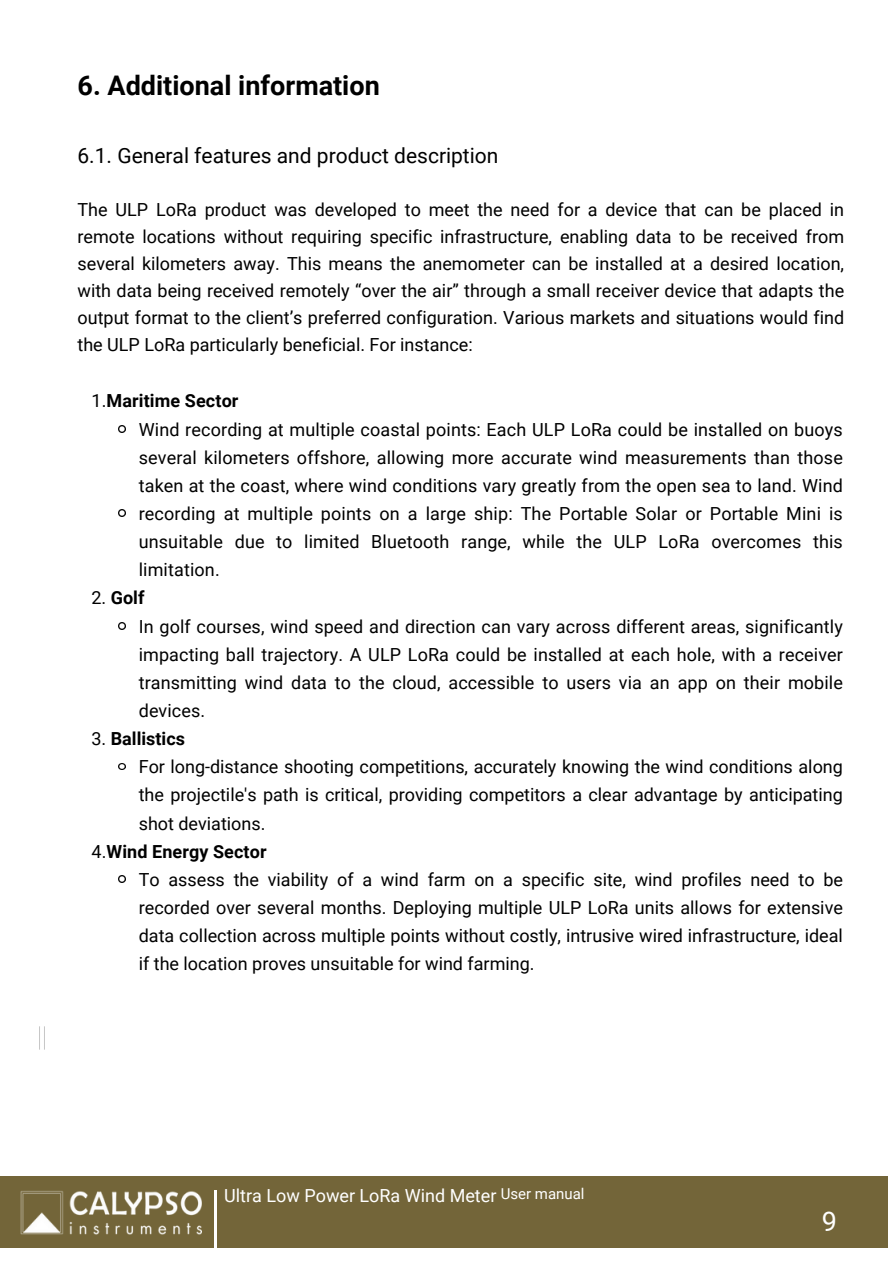
<style>
.page{position:relative;width:888px;height:1262px;background:#fff}
.page>*{position:absolute;margin:0;border:0;box-sizing:border-box;transform-origin:0 0}
.t1{font:700 27px "Roboto";color:#000}
.t2{font:27px "Roboto";color:#fff}
.t3{font:21px "Roboto";color:#000}
.t4{font:18px/28.2px "Roboto";color:#000;text-align:justify}
.t5{font:700 18px "Roboto";letter-spacing:.005em;color:#000}
.t6{font:18px "Roboto";color:#fff}
.t7{font:15px "Roboto";color:#fff}
.s1{font-weight:400}
</style>
<div class="page">
<img style="left:39px;top:1026px;width:6px;height:23px">
<div style="left:1px;top:1176px;width:887px;height:70px;background:#736539"></div>
<hr style="left:214px;top:1189px;width:2px;height:72px;background:#fff">
<img style="left:21px;top:1190px;width:181px;height:44px">
<svg style="left:119px;top:425px;width:6px;height:7px"></svg>
<svg style="left:119px;top:509px;width:6px;height:7px"></svg>
<svg style="left:119px;top:622px;width:6px;height:7px"></svg>
<svg style="left:119px;top:763px;width:6px;height:6px"></svg>
<svg style="left:119px;top:875px;width:6px;height:7px"></svg>
<h1 class="t1" style="left:78px;top:70px;width:304px">6. Additional information</h1>
<h3 class="t3" style="left:78px;top:143px;width:422px">6.1. General features and product description</h3>
<h3 class="t4" style="left:78px;top:196px;width:768px;line-height:27px">The ULP LoRa product was developed to meet the need for a device that can be placed in remote locations without requiring specific infrastructure, enabling data to be received from several kilometers away. This means the anemometer can be installed at a desired location, with data being received remotely “over the air” through a small receiver device that adapts the output format to the client’s preferred configuration. Various markets and situations would find the ULP LoRa particularly beneficial. For instance:</h3>
<p class="t5" style="left:91px;top:390px;width:148px"><span class="s1">1.</span>Maritime Sector</p>
<h3 class="t4" style="left:139px;top:415px;width:705px">Wind recording at multiple coastal points: Each ULP LoRa could be installed on buoys several kilometers offshore, allowing more accurate wind measurements than those taken at the coast, where wind conditions vary greatly from the open sea to land. Wind recording at multiple points on a large ship: The Portable Solar or Portable Mini is unsuitable due to limited Bluetooth range, while the ULP LoRa overcomes this limitation.</h3>
<h3 class="t5" style="left:91px;top:587px;width:54px"><span class="s1">2.</span> Golf</h3>
<p class="t4" style="left:139px;top:612px;width:705px">In golf courses, wind speed and direction can vary across different areas, significantly impacting ball trajectory. A ULP LoRa could be installed at each hole, with a receiver transmitting wind data to the cloud, accessible to users via an app on their mobile devices.</p>
<h3 class="t5" style="left:91px;top:728px;width:95px"><span class="s1">3.</span> Ballistics</h3>
<h3 class="t4" style="left:139px;top:752px;width:705px">For long-distance shooting competitions, accurately knowing the wind conditions along the projectile's path is critical, providing competitors a clear advantage by anticipating shot deviations.</h3>
<p class="t5" style="left:91px;top:840px;width:177px"><span class="s1">4.</span>Wind Energy Sector</p>
<h3 class="t4" style="left:139px;top:865px;width:705px">To assess the viability of a wind farm on a specific site, wind profiles need to be recorded over several months. Deploying multiple ULP LoRa units allows for extensive data collection across multiple points without costly, intrusive wired infrastructure, ideal if the location proves unsuitable for wind farming.</h3>
<h3 class="t7" style="left:501px;top:1184px;width:85px">User manual</h3>
<p class="t6" style="left:224px;top:1184px;width:274px">Ultra Low Power LoRa Wind Meter</p>
<h2 class="t2" style="left:821px;top:1205px;width:17px">9</h2>
</div>
